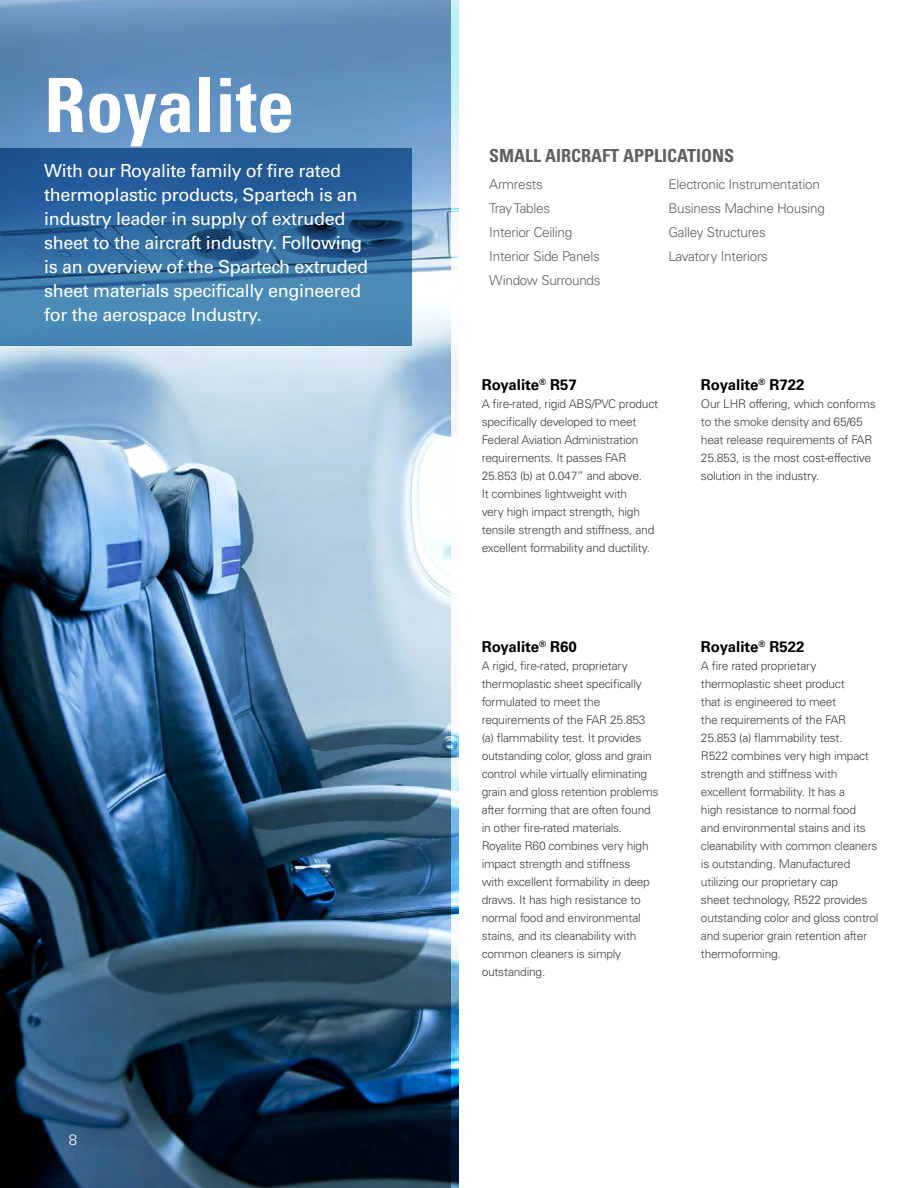
<style>
.page{position:relative;width:918px;height:1188px;background:#fff}
.page>*{position:absolute;margin:0;border:0;box-sizing:border-box;transform-origin:0 0}
.t1{font:700 condensed 75px "Univers LT Std";color:#fff}
.t2{font:18px/24px "Univers LT Std";letter-spacing:-.02em;color:#fff}
.t3{font:700 condensed 18px "Univers LT Std";color:#5f6062}
.t4{font:700 15px "Univers LT Std";color:#000}
.t5{font:300 15px "Univers LT Std";color:#fff}
.t6{font:300 13.5px/24px "Univers LT Std";letter-spacing:-.02em;color:#5f6062}
.t7{font:300 12px/18px "Univers LT Std";letter-spacing:-.02em;color:#414042}
</style>
<div class="page">
<img style="left:0;top:0;width:451px;height:1188px">
<svg style="left:0;top:148px;width:412px;height:198px;background:#336da1"></svg>
<hr style="left:917px;top:0;width:1px;height:60px;background:#005b99">
<h1 class="t1" style="left:44px;top:59px;width:252px">ROYALITE</h1>
<p class="t2" style="left:44px;top:159px;width:325px">With our Royalite family of fire rated thermoplastic products, Spartech is an industry leader in supply of extruded sheet to the aircraft industry. Following is an overview of the Spartech extruded sheet materials specifically engineered for the aerospace Industry.</p>
<p class="t5" style="left:69px;top:1131px;width:10px">8</p>
<h2 class="t3" style="left:489px;top:144px;width:244px">SMALL AIRCRAFT APPLICATIONS</h2>
<p class="t6" style="left:489px;top:172px;width:113px">Armrests<br>Tray Tables<br>Interior Ceiling<br>Interior Side Panels<br>Window Surrounds</p>
<p class="t6" style="left:668px;top:172px;width:158px">Electronic Instrumentation<br>Business Machine Housing<br>Galley Structures<br>Lavatory Interiors</p>
<p class="t4" style="left:482px;top:376px;width:97px">Royalite<sup>®</sup> R57</p>
<p class="t7" style="left:482px;top:394px;width:178px">A fire-rated, rigid ABS/PVC product specifically developed to meet Federal Aviation Administration requirements. It passes FAR 25.853 (b) at 0.047” and above.<br>It combines lightweight with<br>very high impact strength, high tensile strength and stiffness, and excellent formability and ductility.</p>
<p class="t4" style="left:482px;top:638px;width:97px">Royalite<sup>®</sup> R60</p>
<p class="t7" style="left:482px;top:657px;width:178px">A rigid, fire-rated, proprietary thermoplastic sheet specifically formulated to meet the requirements of the FAR 25.853 (a) flammability test. It provides outstanding color, gloss and grain control while virtually eliminating grain and gloss retention problems after forming that are often found in other fire-rated materials.<br>Royalite R60 combines very high impact strength and stiffness<br>with excellent formability in deep draws. It has high resistance to normal food and environmental stains, and its cleanability with common cleaners is simply outstanding.</p>
<p class="t4" style="left:701px;top:376px;width:105px">Royalite<sup>®</sup> R722</p>
<p class="t7" style="left:701px;top:394px;width:176px">Our LHR offering, which conforms to the smoke density and 65/65 heat release requirements of FAR<br>25.853, is the most cost-effective solution in the industry.</p>
<p class="t4" style="left:701px;top:638px;width:105px">Royalite<sup>®</sup> R522</p>
<p class="t7" style="left:701px;top:657px;width:179px">A fire rated proprietary thermoplastic sheet product<br>that is engineered to meet<br>the requirements of the FAR<br>25.853 (a) flammability test.<br>R522 combines very high impact strength and stiffness with excellent formability. It has a<br>high resistance to normal food<br>and environmental stains and its cleanability with common cleaners is outstanding. Manufactured utilizing our proprietary cap<br>sheet technology, R522 provides outstanding color and gloss control and superior grain retention after thermoforming.</p>
</div>
